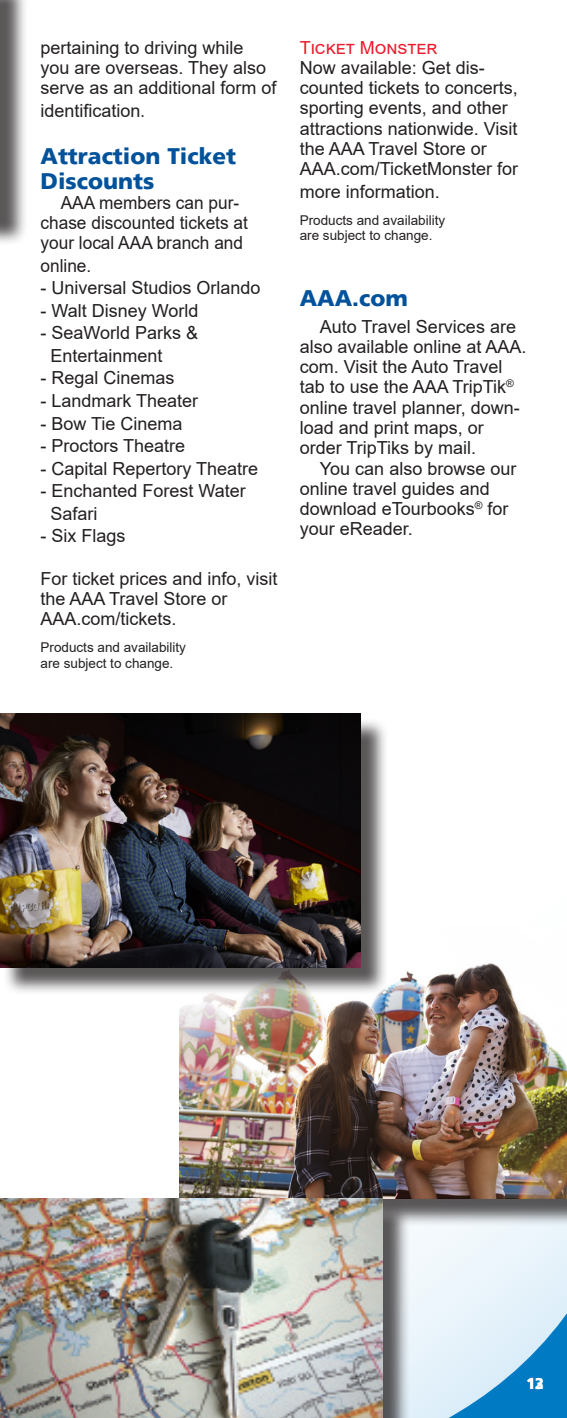
<style>
.page{position:relative;width:567px;height:1418px;background:#fff}
.page>*{position:absolute;margin:0;border:0;box-sizing:border-box;transform-origin:0 0}
.Body_Text{font:900 22.5px/24.8px "Frutiger LT";color:#01529b}
.Body_Text-2{font:18px/20.2px "Arial";color:#231f20}
.Body_Text-3{font:18px/20.2px "Arial";color:#231f20;scale:.96 1}
.Sub_Head_2{font:18px "Arial";color:#ee1b2c}
.TOC_Head{font:900 15.75px "Frutiger LT";color:#fff;scale:.9 1}
.Body_Text-4{font:13.5px "Arial";color:#231f20}
.s1{font-family:"Times New Roman"}
</style>
<div class="page">
<svg style="left:410px;top:1240px;width:157px;height:178px;background:#badbef"></svg>
<div style="left:183px;top:928px;width:384px;height:298px;background:#231f20;opacity:.75"></div>
<img style="left:180px;top:928px;width:387px;height:270px">
<div style="left:2px;top:717px;width:387px;height:279px;background:#231f20;opacity:.75"></div>
<img style="left:0;top:714px;width:361px;height:253px">
<div style="left:0;top:0;width:28px;height:246px;background:#231f20;opacity:.75"></div>
<div style="left:2px;top:1201px;width:408px;height:217px;background:#231f20;opacity:.75"></div>
<img style="left:0;top:1198px;width:382px;height:220px">
<p class="Body_Text-2" style="left:40px;top:37px;width:238px">pertaining to driving while you are overseas. They also serve as an additional form of</p>
<p class="Body_Text-2" style="left:40px;top:100px;width:106px">identification<span class="s1">.</span></p>
<p class="Body_Text" style="left:40px;top:144px;width:197px">Attraction Ticket<br>Discounts</p>
<p class="Body_Text-3" style="left:40px;top:192px;width:218px;text-indent:20px">AAA members can pur&shy;chase discounted tickets at your local AAA branch and</p>
<p class="Body_Text-3" style="left:40px;top:255px;width:55px">online.</p>
<p class="Body_Text-2" style="left:40px;top:278px;width:222px">- Universal Studios Orlando</p>
<p class="Body_Text-2" style="left:40px;top:300px;width:160px">- Walt Disney World</p>
<p class="Body_Text-2" style="left:51px;top:322px;width:149px;line-height:22.5px;text-indent:-10px">- SeaWorld Parks &amp;<br>Entertainment</p>
<p class="Body_Text-2" style="left:40px;top:368px;width:136px">- Regal Cinemas</p>
<p class="Body_Text-2" style="left:40px;top:390px;width:159px">- Landmark Theater</p>
<p class="Body_Text-2" style="left:40px;top:413px;width:144px">- Bow Tie Cinema</p>
<p class="Body_Text-2" style="left:40px;top:435px;width:146px">- Proctors Theatre</p>
<p class="Body_Text-2" style="left:40px;top:458px;width:219px">- Capital Repertory Theatre</p>
<p class="Body_Text-2" style="left:51px;top:479px;width:197px;line-height:22.5px;text-indent:-10px">- Enchanted Forest Water<br>Safari</p>
<p class="Body_Text-2" style="left:40px;top:525px;width:87px">- Six Flags</p>
<p class="Body_Text-2" style="left:40px;top:568px;width:239px">For ticket prices and info, visit the AAA Travel Store or</p>
<p class="Body_Text-2" style="left:40px;top:609px;width:138px">AAA.com/tickets.</p>
<p class="Body_Text-4" style="left:40px;top:638px;width:147px">Products and availability</p>
<p class="Body_Text-4" style="left:40px;top:654px;width:134px">are subject to change.</p>
<p class="Sub_Head_2" style="left:300px;top:35px;width:134px">Ticket Monster</p>
<p class="Body_Text-2" style="left:300px;top:57px;width:220px">Now available: Get dis&shy;counted tickets to concerts, sporting events, and other attractions nationwide. Visit the AAA Travel Store or<br>AAA.com/TicketMonster for</p>
<p class="Body_Text-2" style="left:300px;top:181px;width:142px">more information.</p>
<p class="Body_Text-4" style="left:300px;top:211px;width:147px">Products and availability</p>
<p class="Body_Text-4" style="left:300px;top:226px;width:134px">are subject to change.</p>
<p class="Body_Text" style="left:300px;top:285px;width:110px">AAA.com</p>
<p class="Body_Text-2" style="left:300px;top:316px;width:228px;text-indent:20px">Auto Travel Services are also available online at AAA. com. Visit the Auto Travel tab to use the AAA TripTik<sup>® </sup>online travel planner, down&shy;load and print maps, or order TripTiks by mail.</p>
<p class="Body_Text-2" style="left:300px;top:458px;width:218px;text-indent:20px">You can also browse our online travel guides and download eTourbooks<sup>®</sup> for your eReader.</p>
<p class="TOC_Head" style="left:526px;top:1374px;width:21px">132</p>
</div>
